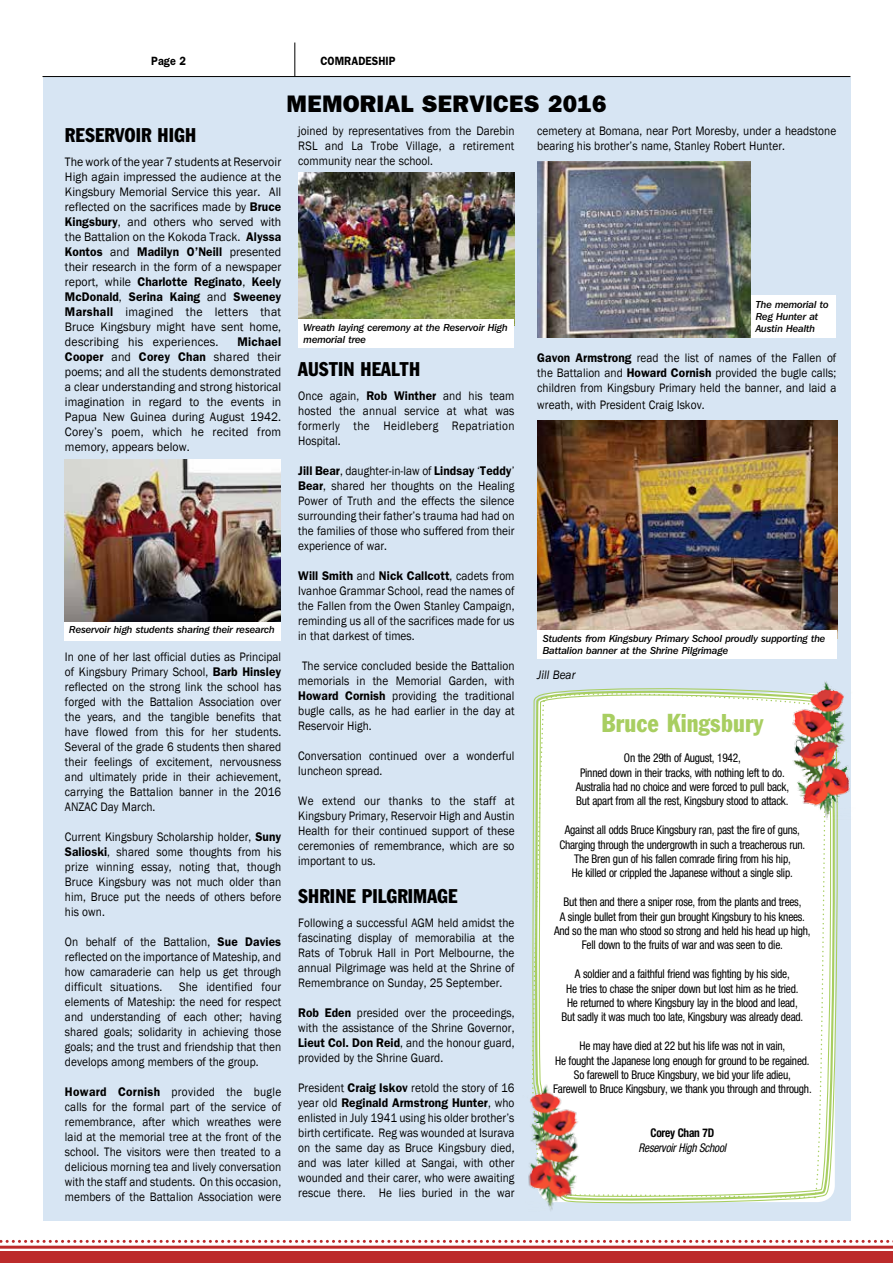
<style>
.page{position:relative;width:893px;height:1263px;background:#fff}
.page>*{position:absolute;margin:0;border:0;box-sizing:border-box;transform-origin:0 0}
.t1{font:condensed 25.5px "Franklin Gothic BT";letter-spacing:.005em;color:#a8ce61;scale:.94 1}
.t2{font:800 24px "Franklin Gothic";letter-spacing:.01em;color:#000}
.t3{font:condensed 19.5px "Franklin Gothic BT";letter-spacing:.005em;color:#000;scale:.94 1}
.t4{font:12.6px/15px "Franklin Gothic";letter-spacing:.005em;color:#000;text-align:justify;scale:.9 1}
.t5{font:12.6px/15px "Franklin Gothic";letter-spacing:.005em;color:#000;text-align:justify;scale:.94 1}
.t6{font:italic 12.6px "Franklin Gothic";letter-spacing:.005em;color:#000;scale:.9 1}
.t7{font:condensed 12px/14.4px "Helvetica Neue";letter-spacing:-.02em;color:#000;text-align:center;scale:.94 1}
.t8{font:italic condensed 12px "Helvetica Neue";letter-spacing:-.02em;color:#000;scale:.94 1}
.t9{font:600 12px "Franklin Gothic";letter-spacing:.005em;color:#000;scale:.9 1}
.t10{font:700 condensed 12px "Helvetica Neue";letter-spacing:-.02em;color:#000;scale:.94 1}
.t11{font:10.2px/12px "Franklin Gothic IT Cby BT Med Ital";letter-spacing:-.01em;color:#000}
.s1{font-weight:600}
</style>
<div class="page">
<hr style="left:294px;top:43px;width:1px;height:34px;background:#000">
<div style="left:43px;top:77px;width:807px;height:1144px;background:#d7e5f3"></div>
<hr style="left:43px;top:76px;width:807px;height:1px;background:#000">
<div style="left:0;top:1251px;width:893px;height:12px;background:#bc2b2b"></div>
<hr style="left:0;top:1246px;width:893px;height:3px;background:#bc2b2b">
<svg style="left:0;top:1240px;width:893px;height:3px"></svg>
<img style="left:65px;top:460px;width:216px;height:162px">
<img style="left:298px;top:172px;width:216px;height:147px">
<img style="left:537px;top:421px;width:300px;height:209px">
<svg style="left:599px;top:837px;width:239px;height:367px"></svg>
<div style="left:532px;top:688px;width:296px;height:511px;background:#fff"></div>
<img style="left:774px;top:664px;width:77px;height:173px">
<img style="left:528px;top:1067px;width:71px;height:144px">
<div style="left:65px;top:622px;width:216px;height:18px;background:#fff"></div>
<div style="left:298px;top:319px;width:216px;height:29px;background:#fff"></div>
<div style="left:750px;top:295px;width:86px;height:42px;background:#fff"></div>
<div style="left:537px;top:630px;width:300px;height:29px;background:#fff"></div>
<img style="left:537px;top:161px;width:213px;height:176px">
<p class="t9" style="left:151px;top:54px;width:40px">Page 2</p>
<p class="t9" style="left:320px;top:54px;width:85px">COMRADESHIP</p>
<h2 class="t2" style="left:287px;top:89px;width:321px">MEMORIAL SERVICES 2016</h2>
<p class="t4" style="left:537px;top:124px;width:334px">cemetery at Bomana, near Port Moresby, under a headstone bearing his brother’s name, Stanley Robert Hunter.</p>
<p class="t4" style="left:298px;top:124px;width:242px">joined by representatives from the Darebin RSL and La Trobe Village, a retirement community near the school.</p>
<h3 class="t3" style="left:65px;top:123px;width:141px">RESERVOIR HIGH</h3>
<p class="t5" style="left:65px;top:154px;width:232px">The work of the year 7 students at Reservoir High again impressed the audience at the Kingsbury Memorial Service this year. All reflected on the sacrifices made by <span class="s1">Bruce Kingsbury</span>, and others who served with the Battalion on the Kokoda Track. <span class="s1">Alyssa Kontos</span> and <span class="s1">Madilyn O’Neill</span> presented their research in the form of a newspaper report, while <span class="s1">Charlotte Reginato</span>, <span class="s1">Keely McDonald</span>, <span class="s1">Serina Kaing</span> and <span class="s1">Sweeney Marshall</span> imagined the letters that Bruce Kingsbury might have sent home, describing his experiences.</p>
<p class="t11" style="left:756px;top:298px;width:74px">The memorial to<br>Reg Hunter at<br>Austin Health</p>
<p class="t11" style="left:304px;top:321px;width:206px">Wreath laying ceremony at the Reservoir High memorial tree</p>
<p class="t5" style="left:65px;top:334px;width:232px;text-indent:172px"><span class="s1">Michael Cooper</span> and <span class="s1">Corey Chan</span> shared their poems; and all the students demonstrated a clear understanding and strong historical imagination in regard to the events in Papua New Guinea during August 1942.<br>Corey’s poem, which he recited from memory, appears below.</p>
<p class="t4" style="left:537px;top:351px;width:334px"><span class="s1">Gavon Armstrong</span> read the list of names of the Fallen of the Battalion and <span class="s1">Howard Cornish</span> provided the bugle calls; children from Kingsbury Primary held the banner, and laid a</p>
<p class="t4" style="left:537px;top:398px;width:187px">wreath, with President Craig Iskov.</p>
<h3 class="t3" style="left:298px;top:356px;width:131px">AUSTIN HEALTH</h3>
<p class="t4" style="left:298px;top:388px;width:242px">Once again, <span class="s1">Rob Winther</span> and his team hosted the annual service at what was formerly the Heidleberg Repatriation Hospital.</p>
<p class="t4" style="left:298px;top:463px;width:242px"><span class="s1">Jill Bear</span>, daughter-in-law of <span class="s1">Lindsay</span> ‘<span class="s1">Teddy</span>’ <span class="s1">Bear</span>, shared her thoughts on the Healing Power of Truth and the effects the silence surrounding their father’s trauma had had on the families of those who suffered from their experience of war.</p>
<p class="t4" style="left:298px;top:568px;width:242px"><span class="s1">Will Smith</span> and <span class="s1">Nick Callcott</span>, cadets from Ivanhoe Grammar School, read the names of the Fallen from the Owen Stanley Campaign, reminding us all of the sacrifices made for us in that darkest of times.</p>
<p class="t4" style="left:298px;top:658px;width:242px;text-indent:4px">The service concluded beside the Battalion memorials in the Memorial Garden, with <span class="s1">Howard Cornish</span> providing the traditional bugle calls, as he had earlier in the day at Reservoir High.</p>
<p class="t4" style="left:298px;top:748px;width:242px">Conversation continued over a wonderful luncheon spread.</p>
<p class="t4" style="left:298px;top:793px;width:242px">We extend our thanks to the staff at Kingsbury Primary, Reservoir High and Austin Health for their continued support of these ceremonies of remembrance, which are so important to us.</p>
<h3 class="t3" style="left:298px;top:883px;width:171px">SHRINE PILGRIMAGE</h3>
<p class="t4" style="left:298px;top:915px;width:242px">Following a successful AGM held amidst the fascinating display of memorabilia at the Rats of Tobruk Hall in Port Melbourne, the annual Pilgrimage was held at the Shrine of Remembrance on Sunday, 25 September.</p>
<p class="t4" style="left:298px;top:1005px;width:242px"><span class="s1">Rob Eden</span> presided over the proceedings, with the assistance of the Shrine Governor, <span class="s1">Lieut Col. Don Reid</span>, and the honour guard, provided by the Shrine Guard.</p>
<p class="t4" style="left:298px;top:1080px;width:242px">President <span class="s1">Craig Iskov</span> retold the story of 16 year old <span class="s1">Reginald Armstrong Hunter</span>, who enlisted in July 1941 using his older brother’s birth certificate. Reg was wounded at Isurava on the same day as Bruce Kingsbury died, and was later killed at Sangai, with other wounded and their carer, who were awaiting rescue there. He lies buried in the war</p>
<p class="t11" style="left:69px;top:624px;width:207px">Reservoir high students sharing their research</p>
<p class="t11" style="left:543px;top:632px;width:284px">Students from Kingsbury Primary School proudly supporting the<br>Battalion banner at the Shrine Pilgrimage</p>
<p class="t4" style="left:65px;top:649px;width:242px">In one of her last official duties as Principal of Kingsbury Primary School, <span class="s1">Barb Hinsley </span>reflected on the strong link the school has forged with the Battalion Association over the years, and the tangible benefits that have flowed from this for her students.<br>Several of the grade 6 students then shared their feelings of excitement, nervousness and ultimately pride in their achievement, carrying the Battalion banner in the 2016<br>ANZAC Day March.</p>
<p class="t4" style="left:65px;top:829px;width:242px">Current Kingsbury Scholarship holder, <span class="s1">Suny Salioski</span>, shared some thoughts from his prize winning essay, noting that, though Bruce Kingsbury was not much older than him, Bruce put the needs of others before his own.</p>
<p class="t4" style="left:65px;top:934px;width:242px">On behalf of the Battalion, <span class="s1">Sue Davies </span>reflected on the importance of Mateship, and how camaraderie can help us get through difficult situations.</p>
<p class="t6" style="left:537px;top:667px;width:44px">Jill Bear</p>
<h1 class="t1" style="left:601px;top:706px;width:174px">Bruce Kingsbury</h1>
<p class="t7" style="left:576px;top:751px;width:228px">On the 29th of August, 1942,<br>Pinned down in their tracks, with nothing left to do.<br>Australia had no choice and were forced to pull back, But apart from all the rest, Kingsbury stood to attack.</p>
<p class="t7" style="left:559px;top:823px;width:263px">Against all odds Bruce Kingsbury ran, past the fire of guns, Charging through the undergrowth in such a treacherous run.<br>The Bren gun of his fallen comrade firing from his hip,<br>He killed or crippled the Japanese without a single slip.</p>
<p class="t7" style="left:554px;top:895px;width:274px">But then and there a sniper rose, from the plants and trees,<br>A single bullet from their gun brought Kingsbury to his knees.<br>And so the man who stood so strong and held his head up high, Fell down to the fruits of war and was seen to die.</p>
<p class="t7" style="left:561px;top:967px;width:259px">A soldier and a faithful friend was fighting by his side,<br>He tries to chase the sniper down but lost him as he tried.<br>He returned to where Kingsbury lay in the blood and lead, But sadly it was much too late, Kingsbury was already dead.</p>
<p class="t7" style="left:553px;top:1039px;width:277px">He may have died at 22 but his life was not in vain,<br>He fought the Japanese long enough for ground to be regained.<br>So farewell to Bruce Kingsbury, we bid your life adieu,<br>Farewell to Bruce Kingsbury, we thank you through and through.</p>
<p class="t10" style="left:651px;top:1125px;width:69px">Corey Chan 7D</p>
<p class="t8" style="left:638px;top:1141px;width:95px">Reservoir High School</p>
<p class="t4" style="left:65px;top:979px;width:242px;text-indent:114px">She identified four elements of Mateship: the need for respect and understanding of each other; having shared goals; solidarity in achieving those goals; and the trust and friendship that then develops among members of the group.</p>
<p class="t4" style="left:65px;top:1084px;width:242px"><span class="s1">Howard Cornish</span> provided the bugle calls for the formal part of the service of remembrance, after which wreathes were laid at the memorial tree at the front of the school. The visitors were then treated to a delicious morning tea and lively conversation with the staff and students. On this occasion, members of the Battalion Association were</p>
</div>
